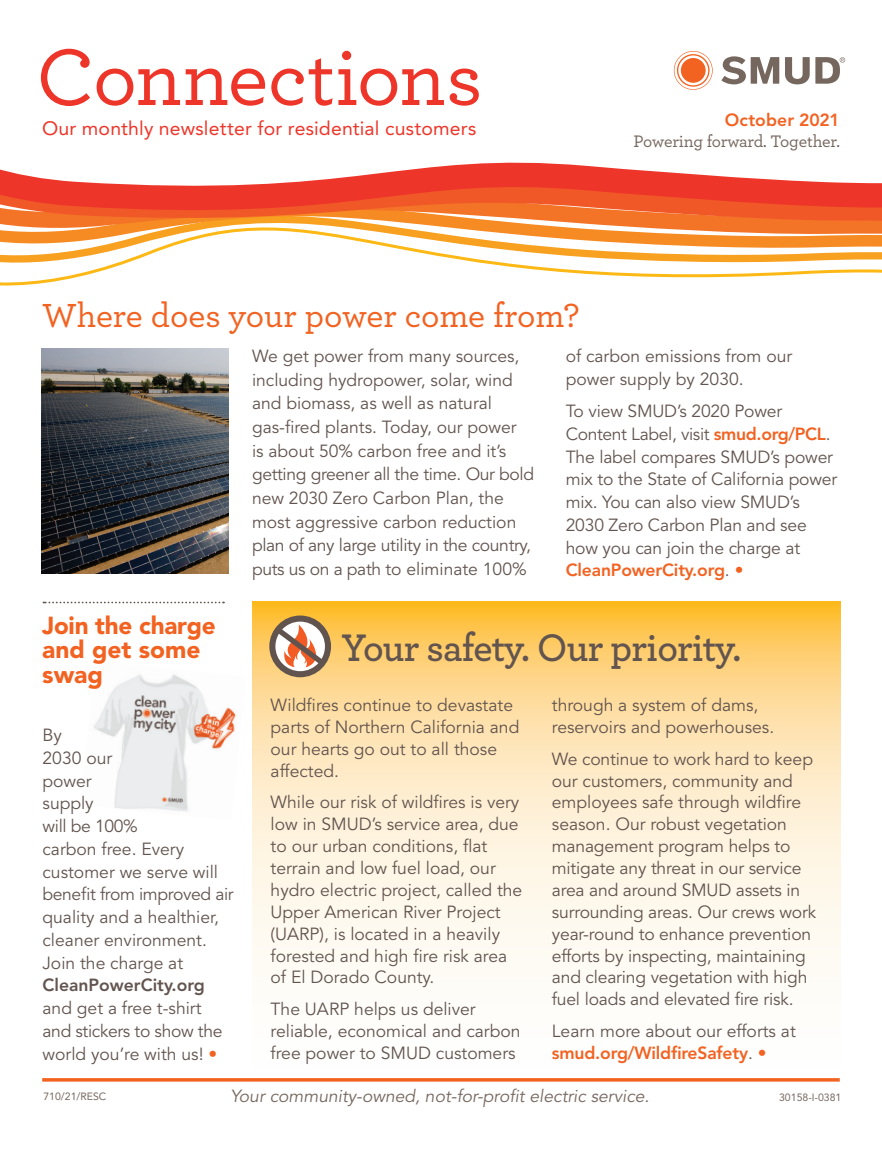
<style>
.page{position:relative;width:882px;height:1150px;background:#fff}
.page>*{position:absolute;margin:0;border:0;box-sizing:border-box;transform-origin:0 0}
.t1{font:500 84px "Archer";letter-spacing:-.015em;color:#ee3529}
.t2{font:600 40.25px "Archer";letter-spacing:-.02em;color:#62544e}
.t3{font:500 35px "Archer";color:#f26221}
.t4{font:900 24.5px/24.5px "Avenir LT Std";letter-spacing:-.005em;color:#f26221}
.t5{font:19.25px "Avenir LT Std";letter-spacing:.01em;color:#ee3529}
.t6{font:17.5px/21.9px "Avenir LT Std";color:#62544e}
.t7{font:italic 17.5px "Avenir LT Std";color:#76675e}
.t8{font:500 17.5px "Archer";letter-spacing:-.01em;color:#76675e}
.t9{font:800 17.5px "Avenir LT Std";color:#62544e}
.t10{font:800 17.5px "Avenir LT Std";color:#f26221}
.t11{font:10.5px "Avenir LT Std";color:#76675e}
.s1{color:#f26221}
.s2{font-weight:800;color:#f26221}
</style>
<div class="page">
<svg style="left:252px;top:602px;width:588px;height:364px;background:#fde6b9"></svg>
<img style="left:94px;top:674px;width:142px;height:137px">
<svg style="left:0;top:258px;width:882px;height:28px"></svg>
<svg style="left:0;top:238px;width:882px;height:20px"></svg>
<svg style="left:0;top:51px;width:882px;height:187px"></svg>
<hr style="left:42px;top:1078px;width:798px;height:3px;background:#f26221">
<img style="left:41px;top:349px;width:188px;height:225px">
<svg style="left:43px;top:602px;width:181px;height:1px"></svg>
<svg style="left:269px;top:615px;width:62px;height:62px"></svg>
<h1 class="t1" style="left:36px;top:17px;width:448px">Connections</h1>
<p class="t5" style="left:42px;top:117px;width:436px">Our monthly newsletter for residential customers</p>
<p class="t10" style="left:725px;top:110px;width:117px">October 2021</p>
<p class="t8" style="left:634px;top:129px;width:208px">Powering forward. Together.</p>
<h3 class="t3" style="left:42px;top:290px;width:539px">Where does your power come from?</h3>
<h3 class="t4" style="left:42px;top:613px;width:175px">Join the charge and get some swag</h3>
<p class="t6" style="left:43px;top:724px;width:193px;line-height:22.8px">By<br>2030 our<br>power<br>supply<br>will be 100%<br>carbon free. Every customer we serve will benefit from improved air quality and a healthier, cleaner environment.<br>Join the charge at</p>
<p class="t9" style="left:43px;top:975px;width:164px">CleanPowerCity.org</p>
<p class="t6" style="left:43px;top:997px;width:181px;line-height:22.8px">and get a free t-shirt and stickers to show the world you’re with us! <span class="s1">•</span></p>
<p class="t6" style="left:252px;top:345px;width:284px;line-height:23.6px">We get power from many sources, including hydropower, solar, wind and biomass, as well as natural gas-fired plants. Today, our power<br>is about 50% carbon free and it’s getting greener all the time. Our bold new 2030 Zero Carbon Plan, the most aggressive carbon reduction plan of any large utility in the country, puts us on a path to eliminate 100%</p>
<p class="t6" style="left:566px;top:345px;width:228px;line-height:22.8px">of carbon emissions from our power supply by 2030.</p>
<p class="t6" style="left:566px;top:400px;width:273px;line-height:22.8px">To view SMUD’s 2020 Power<br>Content Label, visit <span class="s2">smud.org/PCL</span>.<br>The label compares SMUD’s power mix to the State of California power mix. You can also view SMUD’s<br>2030 Zero Carbon Plan and see how you can join the charge at<br><span class="s2">CleanPowerCity.org</span>. <span class="s1">•</span></p>
<h2 class="t2" style="left:342px;top:618px;width:401px">Your safety. Our priority.</h2>
<p class="t6" style="left:271px;top:695px;width:250px">Wildfires continue to devastate parts of Northern California and our hearts go out to all those affected.</p>
<p class="t6" style="left:271px;top:792px;width:253px">While our risk of wildfires is very low in SMUD’s service area, due to our urban conditions, flat terrain and low fuel load, our hydro electric project, called the<br>Upper American River Project (UARP), is located in a heavily forested and high fire risk area of El Dorado County.</p>
<p class="t6" style="left:271px;top:998px;width:251px">The UARP helps us deliver reliable, economical and carbon free power to SMUD customers</p>
<p class="t6" style="left:552px;top:695px;width:224px">through a system of dams, reservoirs and powerhouses.</p>
<p class="t6" style="left:552px;top:748px;width:266px">We continue to work hard to keep our customers, community and employees safe through wildfire season. Our robust vegetation management program helps to mitigate any threat in our service area and around SMUD assets in surrounding areas. Our crews work year-round to enhance prevention efforts by inspecting, maintaining and clearing vegetation with high fuel loads and elevated fire risk.</p>
<p class="t6" style="left:552px;top:1020px;width:245px">Learn more about our efforts at <span class="s2">smud.org/WildfireSafety</span>. <span class="s1">•</span></p>
<p class="t7" style="left:231px;top:1086px;width:420px">Your community-owned, not-for-profit electric service.</p>
<p class="t11" style="left:43px;top:1090px;width:64px">710/21/RESC</p>
<p class="t11" style="left:779px;top:1091px;width:64px">30158-I-0381</p>
</div>
